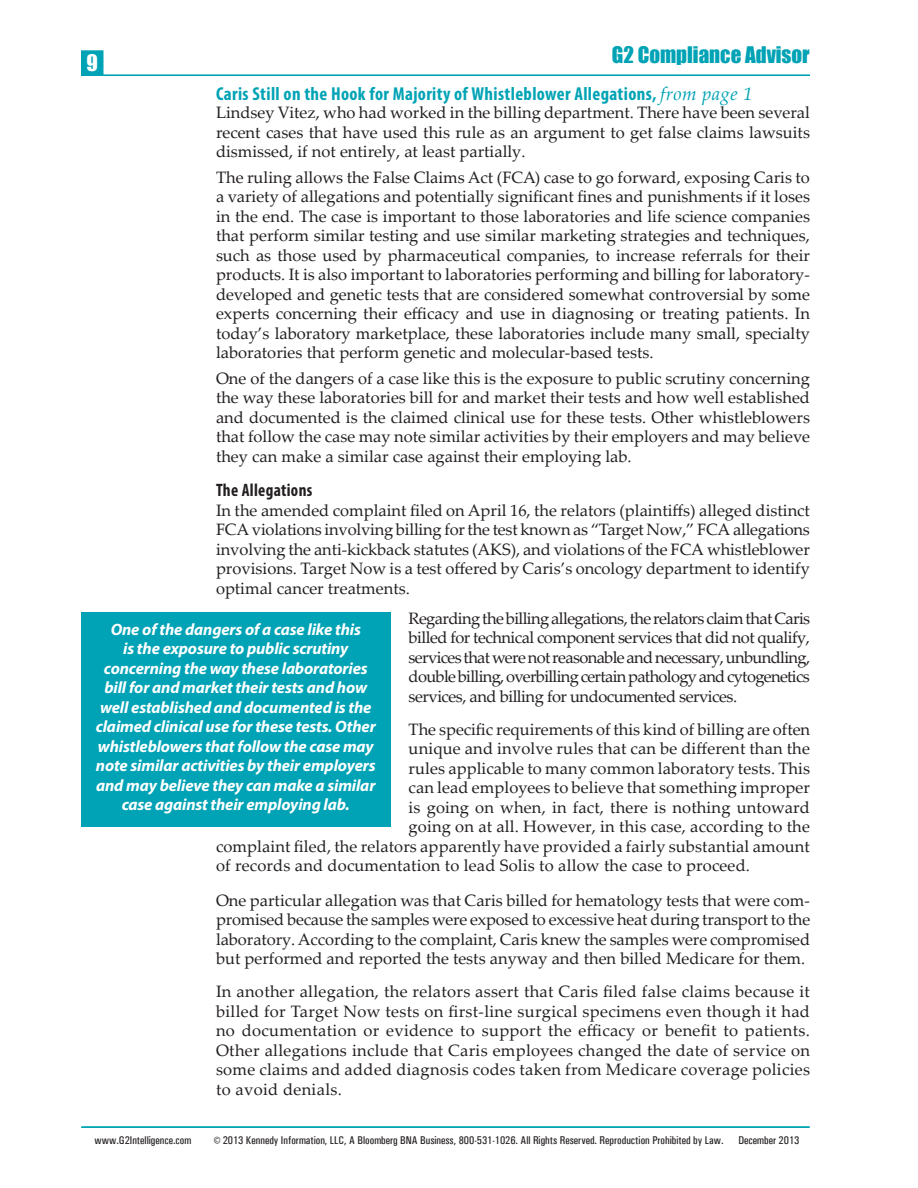
<style>
.page{position:relative;width:918px;height:1188px;background:#fff}
.page>*{position:absolute;margin:0;border:0;box-sizing:border-box;transform-origin:0 0}
.t1{font:21px "Impact";color:#00a3b5}
.t2{font:21px "Impact";color:#fff}
.ArticleBreaker{font:700 condensed 18.75px "Myriad Pro";letter-spacing:.02em;color:#00a3b5}
.ArticleBreaker-2{font:700 condensed 18px "Myriad Pro";letter-spacing:.02em;color:#231f20;scale:.95 1}
.ArticleText{font:16.5px/19.5px "Palatino Linotype";letter-spacing:.005em;color:#231f20;text-align:justify}
.ArticleText-2{font:italic 700 16.5px/19.5px "Myriad Pro";letter-spacing:-.01em;color:#fff;text-align:center}
.t3{font:500 condensed 11.25px "Univers";color:#231f20}
.s1{font-family:"Palatino Linotype";font-weight:400;font-style:italic;font-stretch:normal}
.s2{font-family:"Myriad Pro";font-weight:400;font-stretch:normal}
</style>
<div class="page">
<div style="left:81px;top:50px;width:23px;height:26px;background:#00a3b5;border:2px solid #00a3b5"></div>
<hr style="left:81px;top:75px;width:729px;height:1px;background:#00a3b5">
<hr style="left:81px;top:1127px;width:728px;height:1px;background:#00a3b5">
<div style="left:81px;top:612px;width:310px;height:214px;background:#00a3b5"></div>
<p class="t2" style="left:87px;top:47px;width:13px">9</p>
<p class="t1" style="left:612px;top:39px;width:199px">G2 Compliance Advisor</p>
<p class="ArticleBreaker" style="left:216px;top:82px;width:538px">Caris Still on the Hook for Majority of Whistleblower Allegations, <span class="s1">from page 1</span></p>
<p class="ArticleText" style="left:216px;top:102px;width:596px">Lindsey Vitez, who had worked in the billing department. There have been several recent cases that have used this rule as an argument to get false claims lawsuits dismissed, if not entirely, at least partially.</p>
<p class="ArticleText" style="left:216px;top:167px;width:596px">The ruling allows the False Claims Act (FCA) case to go forward, exposing Caris to a variety of allegations and potentially significant fines and punishments if it loses in the end. The case is important to those laboratories and life science companies that perform similar testing and use similar marketing strategies and techniques, such as those used by pharmaceutical companies, to increase referrals for their products. It is also important to laboratories performing and billing for laboratory&shy;developed and genetic tests that are considered somewhat controversial by some experts concerning their efficacy and use in diagnosing or treating patients. In today’s laboratory marketplace, these laboratories include many small, specialty laboratories that perform genetic and molecular-based tests.</p>
<p class="ArticleText" style="left:216px;top:368px;width:596px">One of the dangers of a case like this is the exposure to public scrutiny concerning the way these laboratories bill for and market their tests and how well established and documented is the claimed clinical use for these tests. Other whistleblowers that follow the case may note similar activities by their employers and may believe they can make a similar case against their employing lab.</p>
<p class="ArticleBreaker-2" style="left:216px;top:479px;width:103px">The Allegations</p>
<p class="ArticleText" style="left:216px;top:500px;width:596px">In the amended complaint filed on April 16, the relators (plaintiffs) alleged distinct FCA violations involving billing for the test known as “Target Now,” FCA allegations involving the anti-kickback statutes (AKS), and violations of the FCA whistleblower provisions. Target Now is a test offered by Caris’s oncology department to identify optimal cancer treatments.</p>
<p class="ArticleText" style="left:409px;top:608px;width:403px">Regarding the billing allegations, the relators claim that Caris billed for technical component services that did not qualify, services that were not reasonable and necessary, unbundling, double billing, overbilling certain pathology and cytogenetics services, and billing for undocumented services.</p>
<p class="ArticleText" style="left:409px;top:719px;width:403px">The specific requirements of this kind of billing are often</p>
<p class="ArticleText" style="left:409px;top:738px;width:403px">unique and involve rules that can be different than the</p>
<p class="ArticleText" style="left:409px;top:758px;width:403px">rules applicable to many common laboratory tests. This</p>
<p class="ArticleText" style="left:409px;top:777px;width:403px">can lead employees to believe that something improper</p>
<p class="ArticleText" style="left:409px;top:797px;width:403px">is going on when, in fact, there is nothing untoward</p>
<p class="ArticleText" style="left:409px;top:816px;width:403px">going on at all. However, in this case, according to the</p>
<p class="ArticleText" style="left:216px;top:836px;width:596px">complaint filed, the relators apparently have provided a fairly substantial amount</p>
<p class="ArticleText" style="left:216px;top:855px;width:536px">of records and documentation to lead Solis to allow the case to proceed.</p>
<p class="ArticleText" style="left:216px;top:890px;width:596px">One particular allegation was that Caris billed for hematology tests that were com&shy;promised because the samples were exposed to excessive heat during transport to the laboratory. According to the complaint, Caris knew the samples were compromised but performed and reported the tests anyway and then billed Medicare for them.</p>
<p class="ArticleText" style="left:216px;top:981px;width:596px">In another allegation, the relators assert that Caris filed false claims because it billed for Target Now tests on first-line surgical specimens even though it had no documentation or evidence to support the efficacy or benefit to patients.<br>Other allegations include that Caris employees changed the date of service on some claims and added diagnosis codes taken from Medicare coverage policies to avoid denials.</p>
<p class="ArticleText-2" style="left:96px;top:619px;width:282px">One of the dangers of a case like this<br>is the exposure to public scrutiny concerning the way these laboratories bill for and market their tests and how well established and documented is the claimed clinical use for these tests. Other whistleblowers that follow the case may note similar activities by their employers and may believe they can make a similar case against their employing lab.</p>
<p class="t3" style="left:95px;top:1133px;width:98px">www.G2Intelligence.com</p>
<p class="t3" style="left:214px;top:1133px;width:511px"><span class="s2">©</span> 2013 Kennedy Information, LLC, A Bloomberg BNA Business, 800-531-1026. All Rights Reserved. Reproduction Prohibited by Law.</p>
<p class="t3" style="left:738px;top:1133px;width:62px">December 2013</p>
</div>
